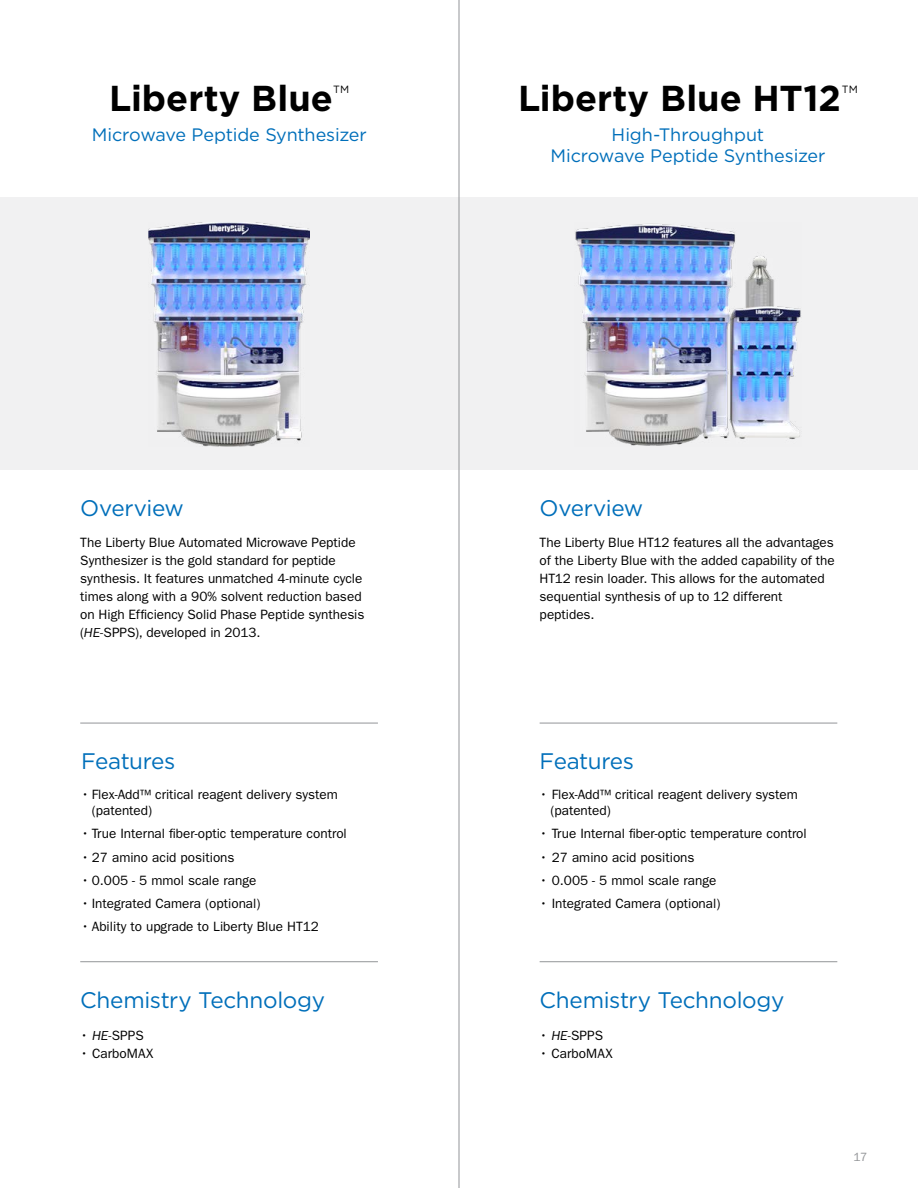
<style>
.page{position:relative;width:918px;height:1188px;background:#fff}
.page>*{position:absolute;margin:0;border:0;box-sizing:border-box;transform-origin:0 0}
.Product_name{font:700 36px "Gotham HTF";color:#000}
.Section_Heading_3{font:22.5px "Gotham HTF";letter-spacing:-.015em;color:#006fba}
.product_tagline{font:18px/21px "Gotham HTF";letter-spacing:-.01em;color:#006fba;text-align:center}
.Body_Copy{font:13.5px/18px "ITC Franklin Gothic Std";color:#000}
.Bullet_List{font:13.5px/16.5px "ITC Franklin Gothic Std";color:#000}
.t1{font:12px "ITC Franklin Gothic Std";color:#939598}
.Product_name-2{font:10.5px "Gotham HTF";color:#000}
.s1{font-style:italic}
</style>
<div class="page">
<div style="left:0;top:197px;width:918px;height:273px;background:#f1f1f2"></div>
<hr style="left:459px;top:0;width:1px;height:1188px;background:#939598">
<img style="left:575px;top:223px;width:226px;height:223px">
<img style="left:149px;top:222px;width:161px;height:225px">
<hr style="left:80px;top:723px;width:298px;height:1px;background:#939598">
<hr style="left:540px;top:723px;width:297px;height:1px;background:#939598">
<hr style="left:80px;top:961px;width:298px;height:1px;background:#939598">
<hr style="left:540px;top:961px;width:297px;height:1px;background:#939598">
<p class="Product_name" style="left:109px;top:78px;width:225px">Liberty Blue</p>
<p class="Product_name-2" style="left:333px;top:84px;width:18px">TM</p>
<p class="product_tagline" style="left:92px;top:124px;width:277px">Microwave Peptide Synthesizer</p>
<p class="Section_Heading_3" style="left:80px;top:495px;width:105px">Overview</p>
<p class="Body_Copy" style="left:80px;top:534px;width:286px">The Liberty Blue Automated Microwave Peptide Synthesizer is the gold standard for peptide synthesis. It features unmatched 4-minute cycle times along with a 90% solvent reduction based on High Efficiency Solid Phase Peptide synthesis (<span class="s1">HE-</span>SPPS), developed in 2013.</p>
<p class="Section_Heading_3" style="left:81px;top:748px;width:96px">Features</p>
<p class="Bullet_List" style="left:92px;top:786px;width:248px;text-indent:-11px">• Flex-Add™ critical reagent delivery system (patented)</p>
<p class="Bullet_List" style="left:81px;top:826px;width:267px">• True Internal fiber-optic temperature control</p>
<p class="Bullet_List" style="left:81px;top:849px;width:155px">• 27 amino acid positions</p>
<p class="Bullet_List" style="left:81px;top:872px;width:177px">• 0.005 - 5 mmol scale range</p>
<p class="Bullet_List" style="left:81px;top:895px;width:181px">• Integrated Camera (optional)</p>
<p class="Bullet_List" style="left:81px;top:919px;width:240px">• Ability to upgrade to Liberty Blue HT12</p>
<p class="Section_Heading_3" style="left:80px;top:988px;width:246px">Chemistry Technology</p>
<p class="Body_Copy" style="left:80px;top:1026px;width:65px">• <span class="s1">HE-</span>SPPS</p>
<p class="Body_Copy" style="left:80px;top:1044px;width:75px">• CarboMAX</p>
<p class="Product_name" style="left:518px;top:78px;width:324px">Liberty Blue HT12</p>
<p class="Product_name-2" style="left:842px;top:84px;width:18px">TM</p>
<p class="product_tagline" style="left:550px;top:124px;width:277px">High-Throughput<br>Microwave Peptide Synthesizer</p>
<p class="Section_Heading_3" style="left:540px;top:495px;width:105px">Overview</p>
<p class="Body_Copy" style="left:540px;top:534px;width:297px">The Liberty Blue HT12 features all the advantages of the Liberty Blue with the added capability of the HT12 resin loader. This allows for the automated sequential synthesis of up to 12 different peptides.</p>
<p class="Section_Heading_3" style="left:540px;top:748px;width:96px">Features</p>
<p class="Bullet_List" style="left:550px;top:786px;width:249px;text-indent:-11px">• Flex-Add™ critical reagent delivery system (patented)</p>
<p class="Bullet_List" style="left:540px;top:826px;width:269px">• True Internal fiber-optic temperature control</p>
<p class="Bullet_List" style="left:540px;top:849px;width:156px">• 27 amino acid positions</p>
<p class="Bullet_List" style="left:540px;top:872px;width:178px">• 0.005 - 5 mmol scale range</p>
<p class="Bullet_List" style="left:540px;top:895px;width:182px">• Integrated Camera (optional)</p>
<p class="Section_Heading_3" style="left:540px;top:988px;width:246px">Chemistry Technology</p>
<p class="Body_Copy" style="left:540px;top:1026px;width:65px">• <span class="s1">HE-</span>SPPS</p>
<p class="Body_Copy" style="left:540px;top:1044px;width:75px">• CarboMAX</p>
<p class="t1" style="left:854px;top:1150px;width:15px">17</p>
</div>
